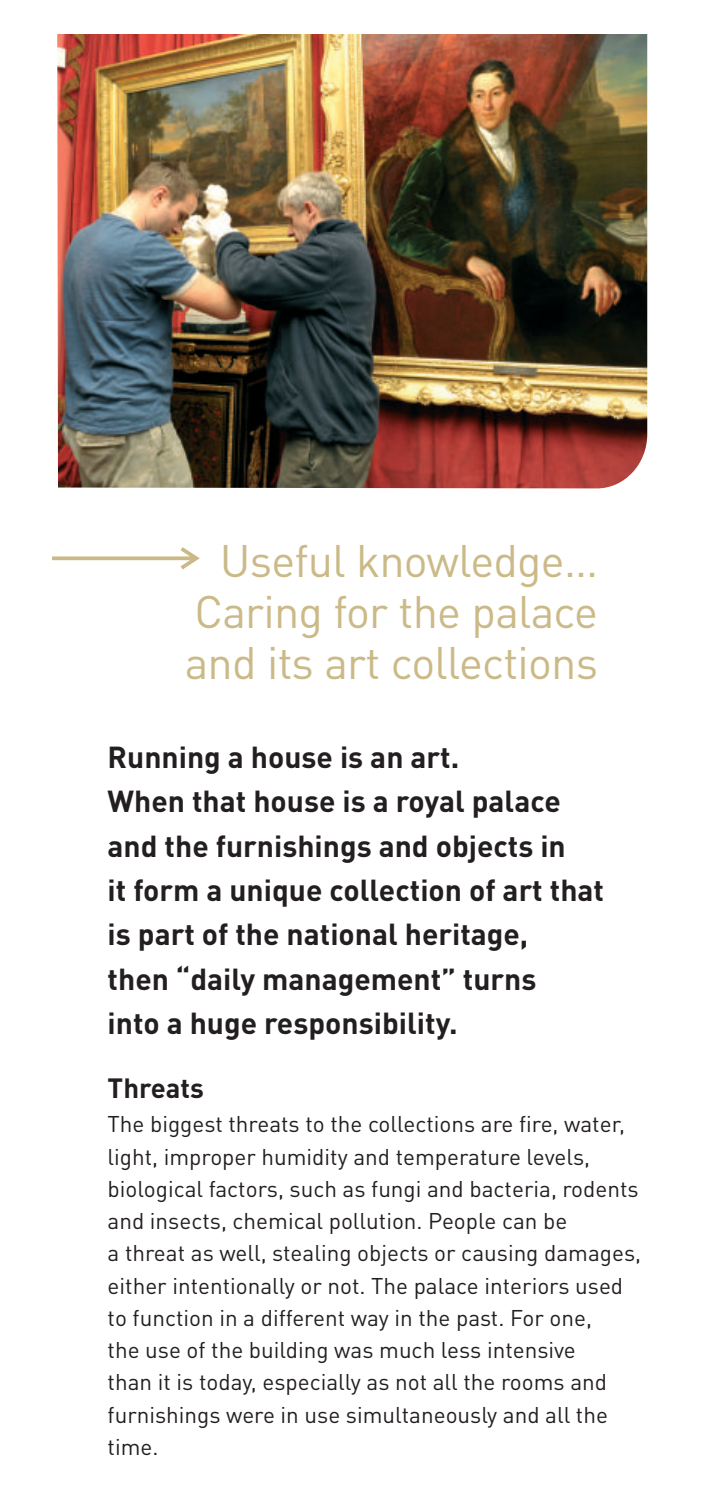
<style>
.page{position:relative;width:709px;height:1489px;background:#fff}
.page>*{position:absolute;margin:0;border:0;box-sizing:border-box;transform-origin:0 0}
.t1{font:45px/51.2px "DIN Pro";letter-spacing:-.015em;color:#cbba87;text-align:justify}
.t2{font:700 30px/44.2px "DIN Pro";color:#231f20}
.t3{font:700 27.5px "DIN Pro";color:#231f20}
.t4{font:22.5px/32.2px "DIN Pro";color:#231f20}
</style>
<div class="page">
<img style="left:57px;top:34px;width:591px;height:455px">
<svg style="left:52px;top:547px;width:148px;height:22px"></svg>
<h1 class="t1" style="left:185px;top:539px;width:415px;text-indent:35px">Useful knowledge… Caring for the palace and its art collections</h1>
<h2 class="t2" style="left:108px;top:737px;width:498px">Running a house is an art.<br>When that house is a royal palace and the furnishings and objects in<br>it form a unique collection of art that is part of the national heritage,<br>then “daily management” turns<br>into a huge responsibility.</h2>
<p class="t3" style="left:108px;top:1076px;width:98px">Threats</p>
<p class="t4" style="left:108px;top:1110px;width:535px">The biggest threats to the collections are fire, water, light, improper humidity and temperature levels, biological factors, such as fungi and bacteria, rodents and insects, chemical pollution. People can be<br>a threat as well, stealing objects or causing damages, either intentionally or not. The palace interiors used to function in a different way in the past. For one,<br>the use of the building was much less intensive<br>than it is today, especially as not all the rooms and furnishings were in use simultaneously and all the time.</p>
</div>
